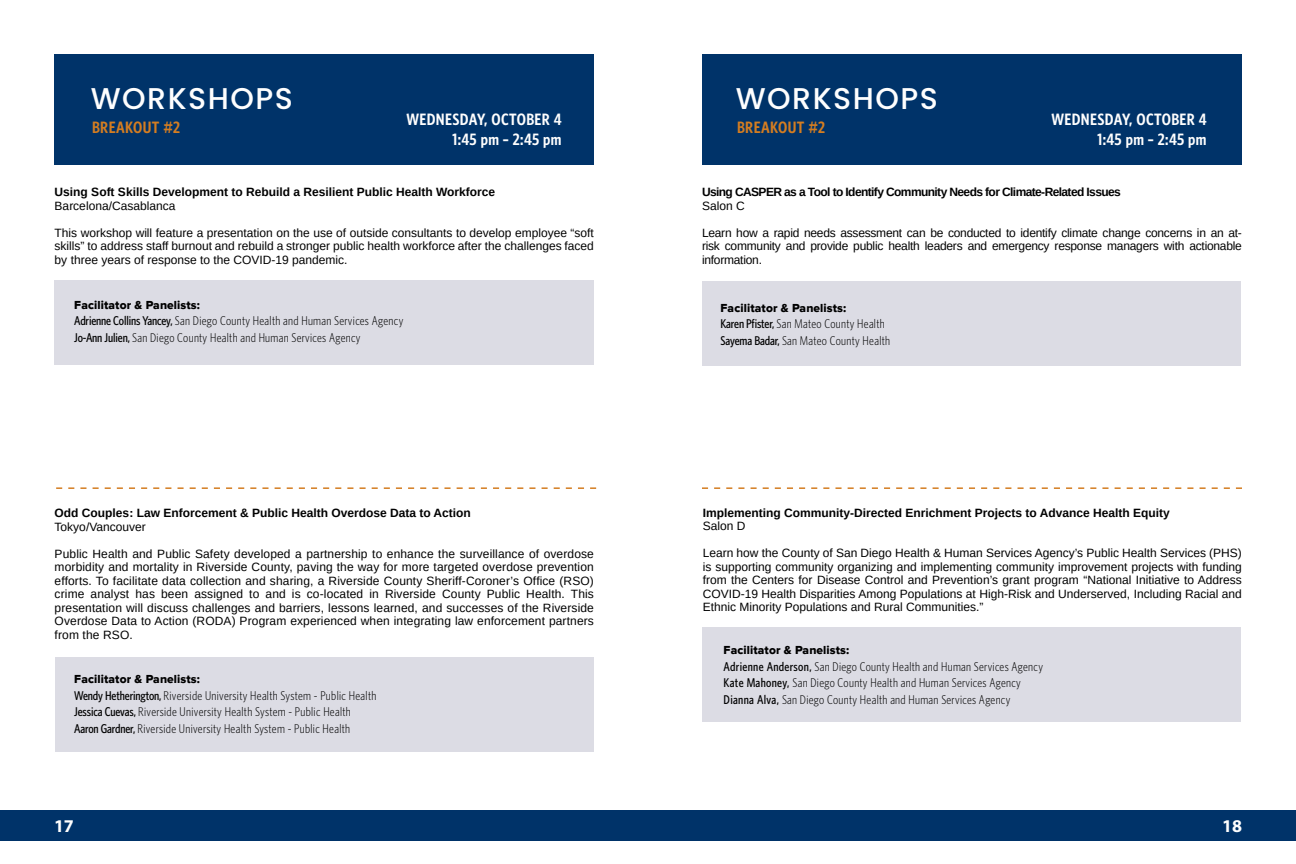
<style>
.page{position:relative;width:1296px;height:864px;background:#fff}
.page>*{position:absolute;margin:0;border:0;box-sizing:border-box;transform-origin:0 0}
.t1{font:500 30px "Poppins";letter-spacing:.05em;color:#fefefe}
.t2{font:700 18px "Myriad Pro";color:#fefefe}
.t3{font:600 16.5px/19.5px "Whitney Condensed";letter-spacing:.025em;color:#fefefe;text-align:right}
.t4{font:600 16.5px "Whitney Condensed";letter-spacing:.025em;color:#d47d21}
.t5{font:300 12.75px/16.5px "Whitney Condensed";letter-spacing:.025em;color:#000}
.t6{font:12px/13.5px "Arimo";color:#000;text-align:justify}
.t7{font:700 12px "Arimo";color:#000}
.t8{font:12px "Proxima Nova Extrabld";letter-spacing:.01em;color:#000}
.t9{font:700 12px "Arimo";letter-spacing:-.05em;color:#000}
.s1{font-weight:500}
</style>
<div class="page">
<div style="left:0;top:811px;width:648px;height:30px;background:#003369"></div>
<div style="left:648px;top:811px;width:648px;height:30px;background:#003369"></div>
<div style="left:54px;top:54px;width:540px;height:110px;background:#003369"></div>
<div style="left:702px;top:54px;width:540px;height:110px;background:#003369"></div>
<div style="left:55px;top:280px;width:539px;height:85px;background:#dcdce4"></div>
<div style="left:702px;top:281px;width:538px;height:84px;background:#dcdce4"></div>
<div style="left:56px;top:657px;width:538px;height:95px;background:#dcdce4"></div>
<div style="left:703px;top:627px;width:538px;height:94px;background:#dcdce4"></div>
<svg style="left:56px;top:487px;width:540px;height:2px"></svg>
<svg style="left:702px;top:487px;width:540px;height:2px"></svg>
<h1 class="t1" style="left:91px;top:81px;width:204px">WORKSHOPS</h1>
<h1 class="t1" style="left:736px;top:81px;width:204px">WORKSHOPS</h1>
<h3 class="t3" style="left:406px;top:110px;width:157px">WEDNESDAY, OCTOBER 4<br>1:45 pm – 2:45 pm</h3>
<h3 class="t3" style="left:1051px;top:110px;width:157px">WEDNESDAY, OCTOBER 4<br>1:45 pm – 2:45 pm</h3>
<p class="t7" style="left:55px;top:184px;width:442px">Using Soft Skills Development to Rebuild a Resilient Public Health Workforce</p>
<p class="t6" style="left:55px;top:199px;width:122px">Barcelona/Casablanca</p>
<p class="t6" style="left:55px;top:226px;width:541px">This workshop will feature a presentation on the use of outside consultants to develop employee “soft skills” to address staff burnout and rebuild a stronger public health workforce after the challenges faced by three years of response to the COVID-19 pandemic.</p>
<h3 class="t4" style="left:92px;top:118px;width:90px">BREAKOUT #2</h3>
<h3 class="t4" style="left:737px;top:118px;width:90px">BREAKOUT #2</h3>
<p class="t9" style="left:702px;top:184px;width:420px">Using CASPER as a Tool to Identify Community Needs for Climate-Related Issues</p>
<p class="t6" style="left:702px;top:199px;width:44px">Salon C</p>
<p class="t6" style="left:702px;top:226px;width:541px">Learn how a rapid needs assessment can be conducted to identify climate change concerns in an at&shy;risk community and provide public health leaders and emergency response managers with actionable information.</p>
<p class="t8" style="left:74px;top:298px;width:127px">Facilitator &amp; Panelists:</p>
<p class="t5" style="left:74px;top:313px;width:331px"><span class="s1">Adrienne Collins Yancey,</span> San Diego County Health and Human Services Agency<br><span class="s1">Jo-Ann Julien,</span> San Diego County Health and Human Services Agency</p>
<p class="t7" style="left:55px;top:505px;width:418px">Odd Couples: Law Enforcement &amp; Public Health Overdose Data to Action</p>
<p class="t6" style="left:55px;top:520px;width:93px">Tokyo/Vancouver</p>
<p class="t6" style="left:55px;top:547px;width:541px">Public Health and Public Safety developed a partnership to enhance the surveillance of overdose morbidity and mortality in Riverside County, paving the way for more targeted overdose prevention efforts. To facilitate data collection and sharing, a Riverside County Sheriff-Coroner’s Office (RSO) crime analyst has been assigned to and is co-located in Riverside County Public Health. This presentation will discuss challenges and barriers, lessons learned, and successes of the Riverside Overdose Data to Action (RODA) Program experienced when integrating law enforcement partners from the RSO.</p>
<p class="t8" style="left:74px;top:672px;width:127px">Facilitator &amp; Panelists:</p>
<p class="t5" style="left:74px;top:687px;width:304px"><span class="s1">Wendy Hetherington,</span> Riverside University Health System - Public Health<br><span class="s1">Jessica Cuevas,</span> Riverside University Health System - Public Health<br><span class="s1">Aaron Gardner,</span> Riverside University Health System - Public Health</p>
<p class="t8" style="left:721px;top:301px;width:127px">Facilitator &amp; Panelists:</p>
<p class="t5" style="left:721px;top:315px;width:171px"><span class="s1">Karen Pfister,</span> San Mateo County Health<br><span class="s1">Sayema Badar,</span> San Mateo County Health</p>
<p class="t7" style="left:703px;top:504px;width:468px">Implementing Community-Directed Enrichment Projects to Advance Health Equity</p>
<p class="t6" style="left:703px;top:519px;width:44px">Salon D</p>
<p class="t6" style="left:703px;top:546px;width:541px">Learn how the County of San Diego Health &amp; Human Services Agency’s Public Health Services (PHS) is supporting community organizing and implementing community improvement projects with funding from the Centers for Disease Control and Prevention’s grant program “National Initiative to Address COVID-19 Health Disparities Among Populations at High-Risk and Underserved, Including Racial and Ethnic Minority Populations and Rural Communities.”</p>
<p class="t8" style="left:724px;top:643px;width:127px">Facilitator &amp; Panelists:</p>
<p class="t5" style="left:724px;top:658px;width:321px"><span class="s1">Adrienne Anderson,</span> San Diego County Health and Human Services Agency<br><span class="s1">Kate Mahoney,</span> San Diego County Health and Human Services Agency<br><span class="s1">Dianna Alva,</span> San Diego County Health and Human Services Agency</p>
<h2 class="t2" style="left:54px;top:814px;width:21px">17</h2>
<h2 class="t2" style="left:1222px;top:814px;width:21px">18</h2>
</div>
